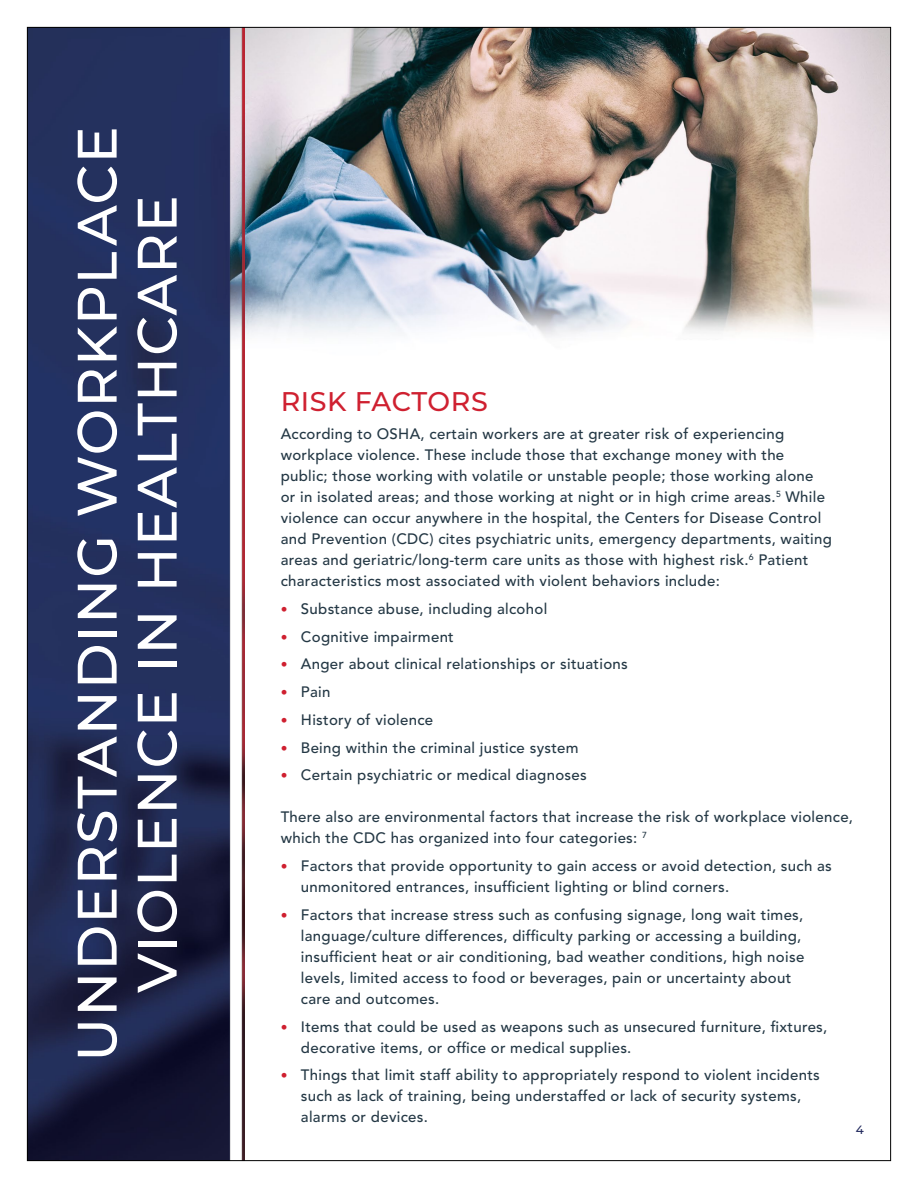
<style>
.page{position:relative;width:918px;height:1188px;background:#fff}
.page>*{position:absolute;margin:0;border:0;box-sizing:border-box;transform-origin:0 0}
.t1{font:500 55.5px/60px "Montserrat";letter-spacing:.02em;color:#fff;text-align:center}
.t2{font:500 27px "Montserrat";letter-spacing:.02em;color:#cf2030}
.t3{font:500 15px/21px "Avenir LT Std";letter-spacing:.02em;color:#243845}
.t4{font:500 12px "Montserrat";color:#20285c}
.s1{font-size:13.5px;color:#cf2030}
</style>
<div class="page">
<img style="left:245px;top:29px;width:644px;height:308px">
<img style="left:29px;top:29px;width:216px;height:1130px">
<h1 class="t1" style="left:65px;top:1062px;width:937px;rotate:-90deg">UNDERSTANDING WORKPLACE<br>VIOLENCE IN HEALTHCARE</h1>
<h2 class="t2" style="left:281px;top:383px;width:209px">RISK FACTORS</h2>
<p class="t3" style="left:281px;top:424px;width:553px">According to OSHA, certain workers are at greater risk of experiencing workplace violence. These include those that exchange money with the public; those working with volatile or unstable people; those working alone or in isolated areas; and those working at night or in high crime areas.<sup>5</sup> While violence can occur anywhere in the hospital, the Centers for Disease Control and Prevention (CDC) cites psychiatric units, emergency departments, waiting areas and geriatric/long-term care units as those with highest risk.<sup>6</sup> Patient characteristics most associated with violent behaviors include:</p>
<p class="t3" style="left:281px;top:599px;width:268px"><span class="s1">•</span> Substance abuse, including alcohol</p>
<p class="t3" style="left:281px;top:626px;width:175px"><span class="s1">•</span> Cognitive impairment</p>
<p class="t3" style="left:281px;top:654px;width:349px"><span class="s1">•</span> Anger about clinical relationships or situations</p>
<p class="t3" style="left:281px;top:682px;width:51px"><span class="s1">•</span> Pain</p>
<p class="t3" style="left:281px;top:710px;width:154px"><span class="s1">•</span> History of violence</p>
<p class="t3" style="left:281px;top:737px;width:300px"><span class="s1">•</span> Being within the criminal justice system</p>
<p class="t3" style="left:281px;top:765px;width:308px"><span class="s1">•</span> Certain psychiatric or medical diagnoses</p>
<p class="t3" style="left:281px;top:807px;width:574px">There also are environmental factors that increase the risk of workplace violence, which the CDC has organized into four categories: <sup>7</sup></p>
<p class="t3" style="left:301px;top:856px;width:533px;text-indent:-20px"><span class="s1">•</span> Factors that provide opportunity to gain access or avoid detection, such as unmonitored entrances, insufficient lighting or blind corners.</p>
<p class="t3" style="left:301px;top:905px;width:505px;text-indent:-20px"><span class="s1">•</span> Factors that increase stress such as confusing signage, long wait times, language/culture differences, difficulty parking or accessing a building, insufficient heat or air conditioning, bad weather conditions, high noise levels, limited access to food or beverages, pain or uncertainty about care and outcomes.</p>
<p class="t3" style="left:301px;top:1016px;width:528px;text-indent:-20px"><span class="s1">•</span> Items that could be used as weapons such as unsecured furniture, fixtures, decorative items, or office or medical supplies.</p>
<p class="t3" style="left:301px;top:1065px;width:520px;text-indent:-20px"><span class="s1">•</span> Things that limit staff ability to appropriately respond to violent incidents such as lack of training, being understaffed or lack of security systems, alarms or devices.</p>
<p class="t4" style="left:856px;top:1121px;width:10px">4</p>
</div>
